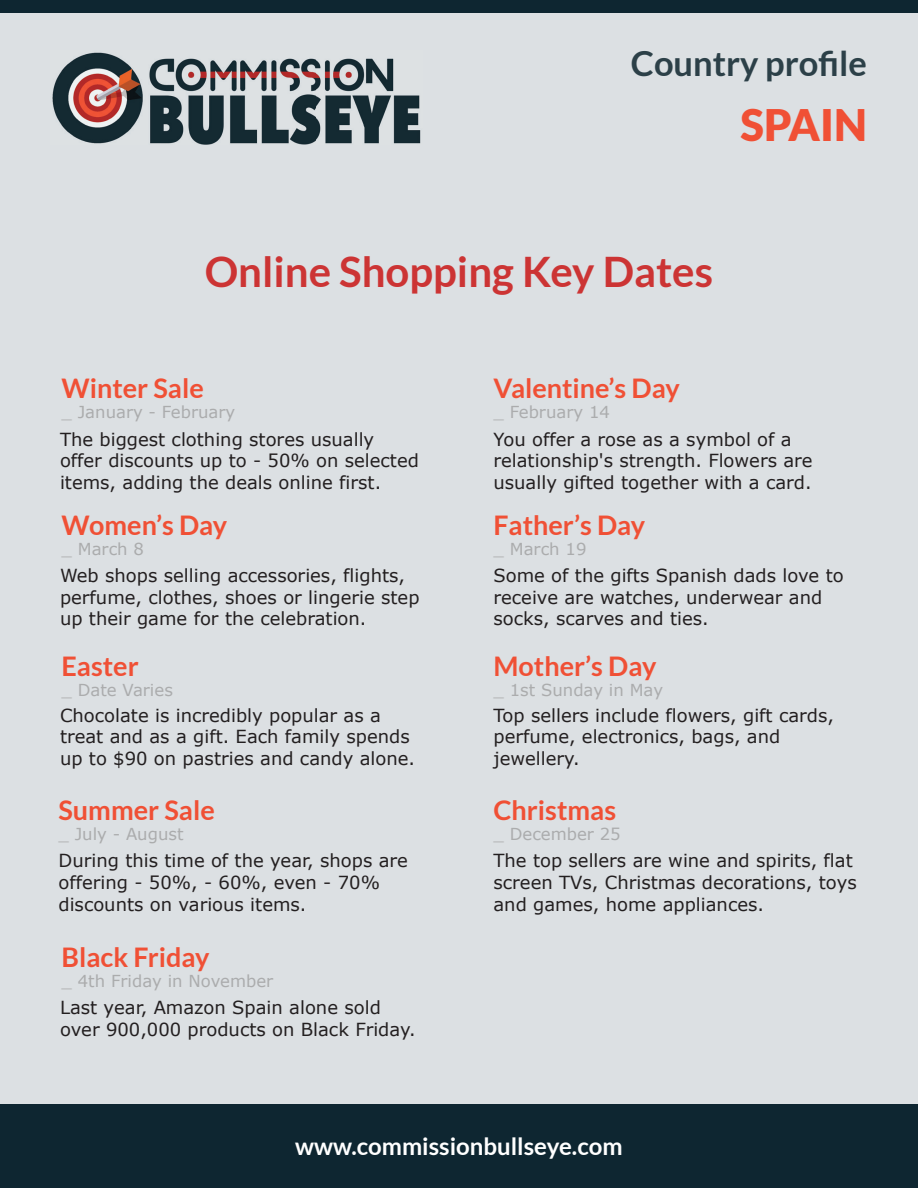
<style>
.page{position:relative;width:918px;height:1188px;background:#dce0e3}
.page>*{position:absolute;margin:0;border:0;box-sizing:border-box;transform-origin:0 0}
.t1{font:900 43.5px "Lato";color:#f05035}
.t2{font:700 42px "Lato";color:#cc3434}
.t3{font:700 34.5px "Lato";color:#2c4048}
.t4{font:700 27px "Lato";color:#f05035}
.t5{font:700 24px "Lato";color:#fff}
.t6{font:18px/21.6px "Verdana";color:#231f20}
.t7{font:16.5px "Verdana";color:#abacad}
</style>
<div class="page">
<img style="left:52px;top:52px;width:369px;height:93px">
<div style="left:0;top:0;width:918px;height:12px;background:#0e2631"></div>
<div style="left:0;top:1104px;width:918px;height:84px;background:#0e2631"></div>
<h3 class="t3" style="left:631px;top:44px;width:238px">Country profile</h3>
<h1 class="t1" style="left:741px;top:100px;width:128px">SPAIN</h1>
<h2 class="t2" style="left:205px;top:248px;width:510px">Online Shopping Key Dates</h2>
<h3 class="t4" style="left:62px;top:373px;width:144px">Winter Sale</h3>
<p class="t7" style="left:62px;top:401px;width:175px">_ January - February</p>
<h3 class="t4" style="left:494px;top:373px;width:188px">Valentine’s Day</h3>
<p class="t7" style="left:494px;top:401px;width:118px">_ February 14</p>
<p class="t6" style="left:60px;top:428px;width:361px">The biggest clothing stores usually offer discounts up to - 50% on selected items, adding the deals online first.</p>
<p class="t6" style="left:493px;top:428px;width:321px">You offer a rose as a symbol of a relationship's strength. Flowers are usually gifted together with a card.</p>
<h3 class="t4" style="left:62px;top:510px;width:167px">Women’s Day</h3>
<p class="t7" style="left:62px;top:538px;width:84px">_ March 8</p>
<h3 class="t4" style="left:494px;top:510px;width:153px">Father’s Day</h3>
<p class="t7" style="left:494px;top:538px;width:95px">_ March 19</p>
<p class="t6" style="left:60px;top:565px;width:361px">Web shops selling accessories, flights, perfume, clothes, shoes or lingerie step up their game for the celebration.</p>
<p class="t6" style="left:493px;top:565px;width:352px">Some of the gifts Spanish dads love to receive are watches, underwear and socks, scarves and ties.</p>
<h3 class="t4" style="left:62px;top:651px;width:79px">Easter</h3>
<p class="t7" style="left:62px;top:679px;width:113px">_ Date Varies</p>
<h3 class="t4" style="left:494px;top:651px;width:164px">Mother’s Day</h3>
<p class="t7" style="left:494px;top:679px;width:171px">_ 1st Sunday in May</p>
<p class="t6" style="left:60px;top:704px;width:357px">Chocolate is incredibly popular as a treat and as a gift. Each family spends up to $90 on pastries and candy alone.</p>
<p class="t6" style="left:493px;top:704px;width:342px">Top sellers include flowers, gift cards, perfume, electronics, bags, and jewellery.</p>
<h3 class="t4" style="left:58px;top:795px;width:158px">Summer Sale</h3>
<p class="t7" style="left:58px;top:823px;width:127px">_ July - August</p>
<p class="t6" style="left:58px;top:850px;width:351px">During this time of the year, shops are offering - 50%, - 60%, even - 70% discounts on various items.</p>
<h3 class="t4" style="left:62px;top:942px;width:150px">Black Friday</h3>
<p class="t7" style="left:62px;top:970px;width:213px">_ 4th Friday in November</p>
<p class="t6" style="left:60px;top:997px;width:357px">Last year, Amazon Spain alone sold over 900,000 products on Black Friday.</p>
<h3 class="t4" style="left:494px;top:795px;width:124px">Christmas</h3>
<p class="t7" style="left:494px;top:823px;width:129px">_ December 25</p>
<p class="t6" style="left:494px;top:850px;width:365px">The top sellers are wine and spirits, flat screen TVs, Christmas decorations, toys and games, home appliances.</p>
<h3 class="t5" style="left:295px;top:1132px;width:329px">www.commissionbullseye.com</h3>
</div>
